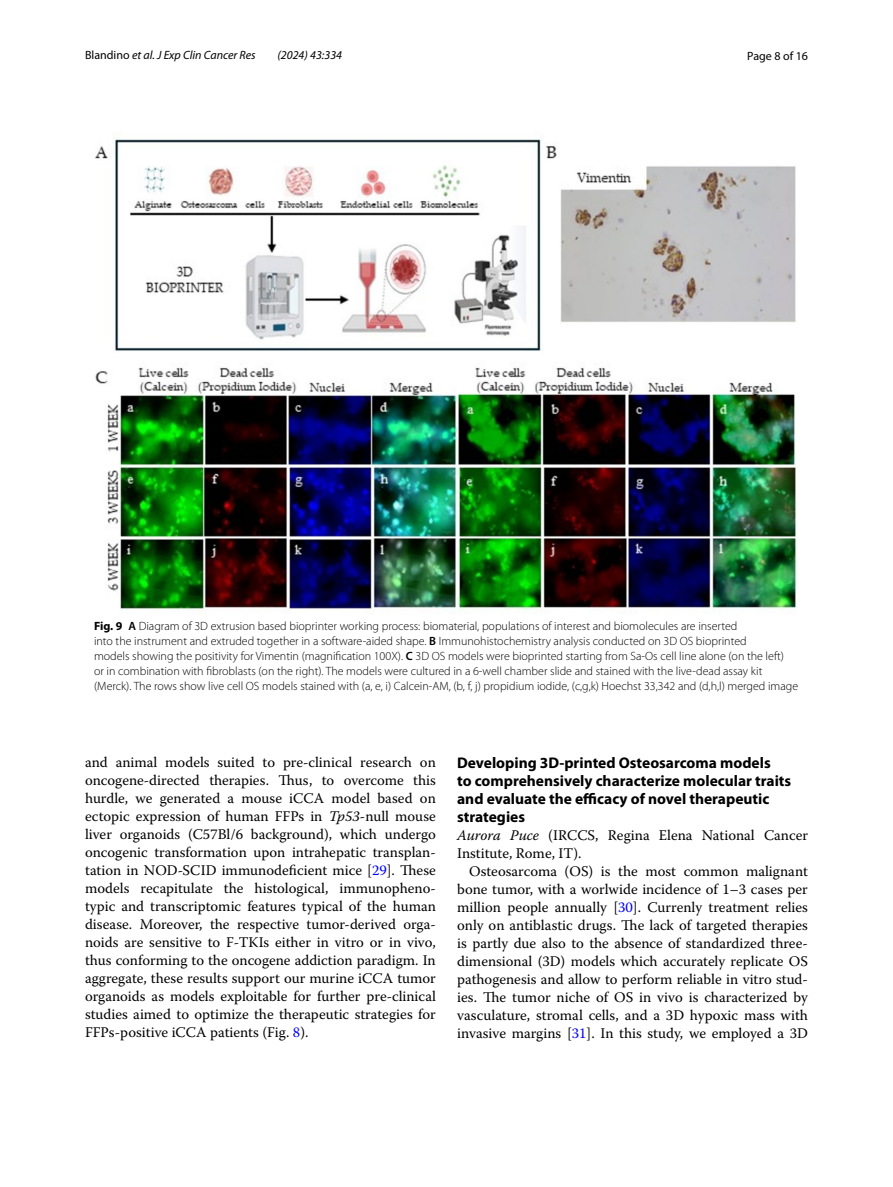
<style>
.page{position:relative;width:893px;height:1187px;background:#fff}
.page>*{position:absolute;margin:0;border:0;box-sizing:border-box;transform-origin:0 0}
.t1{font:700 15.45px/18px "Myriad Pro";color:#000}
.t2{font:14.7px/18px "Warnock Pro";color:#000;text-align:justify}
.t3{font:300 12px/15px "Myriad Pro";color:#000}
.t4{font:italic 12px "Myriad Pro";color:#000}
.t5{font:12px "Myriad Pro";color:#000}
.s1{font-style:normal}
.s2{font-weight:700}
.s3{font-weight:600}
.s4{font-style:italic}
.s5{color:#00f}
</style>
<div class="page">
<img style="left:96px;top:139px;width:701px;height:473px">
<p class="t4" style="left:85px;top:48px;width:172px"><span class="s1">Blandino</span> et al. J Exp Clin Cancer Res</p>
<p class="t4" style="left:277px;top:48px;width:66px">(2024) 43:334</p>
<p class="t5" style="left:747px;top:48px;width:62px">Page 8 of 16</p>
<p class="t3" style="left:94px;top:618px;width:706px"><span class="s2">Fig. 9</span> <span class="s3">A</span> Diagram of 3D extrusion based bioprinter working process: biomaterial, populations of interest and biomolecules are inserted<br>into the instrument and extruded together in a software-aided shape. <span class="s3">B</span> Immunohistochemistry analysis conducted on 3D OS bioprinted<br>models showing the positivity for Vimentin (magnification 100X). <span class="s3">C</span> 3D OS models were bioprinted starting from Sa-Os cell line alone (on the left)<br>or in combination with fibroblasts (on the right). The models were cultured in a 6-well chamber slide and stained with the live-dead assay kit (Merck). The rows show live cell OS models stained with (a, e, i) Calcein-AM, (b, f, j) propidium iodide, (c,g,k) Hoechst 33,342 and (d,h,l) merged image</p>
<p class="t2" style="left:85px;top:752px;width:352px">and animal models suited to pre-clinical research on oncogene-directed therapies. Thus, to overcome this hurdle, we generated a mouse iCCA model based on ectopic expression of human FFPs in <span class="s4">Tp53</span>-null mouse liver organoids (C57Bl/6 background), which undergo oncogenic transformation upon intrahepatic transplan&shy;tation in NOD-SCID immunodeficient mice [<span class="s5">29</span>]. These models recapitulate the histological, immunopheno&shy;typic and transcriptomic features typical of the human disease. Moreover, the respective tumor-derived orga&shy;noids are sensitive to F-TKIs either in vitro or in vivo, thus conforming to the oncogene addiction paradigm. In aggregate, these results support our murine iCCA tumor organoids as models exploitable for further pre-clinical studies aimed to optimize the therapeutic strategies for FFPs-positive iCCA patients (Fig. <span class="s5">8</span>).</p>
<p class="t1" style="left:457px;top:752px;width:336px">Developing 3D‑printed Osteosarcoma models<br>to comprehensively characterize molecular traits and evaluate the efficacy of novel therapeutic strategies</p>
<p class="t2" style="left:457px;top:825px;width:352px"><span class="s4">Aurora Puce</span> (IRCCS, Regina Elena National Cancer<br>Institute, Rome, IT).</p>
<p class="t2" style="left:457px;top:861px;width:352px;text-indent:12px">Osteosarcoma (OS) is the most common malignant bone tumor, with a worlwide incidence of 1–3 cases per million people annually [<span class="s5">30</span>]. Currenly treatment relies only on antiblastic drugs. The lack of targeted therapies is partly due also to the absence of standardized three&shy;dimensional (3D) models which accurately replicate OS pathogenesis and allow to perform reliable in vitro stud&shy;ies. The tumor niche of OS in vivo is characterized by vasculature, stromal cells, and a 3D hypoxic mass with invasive margins [<span class="s5">31</span>]. In this study, we employed a 3D</p>
</div>
